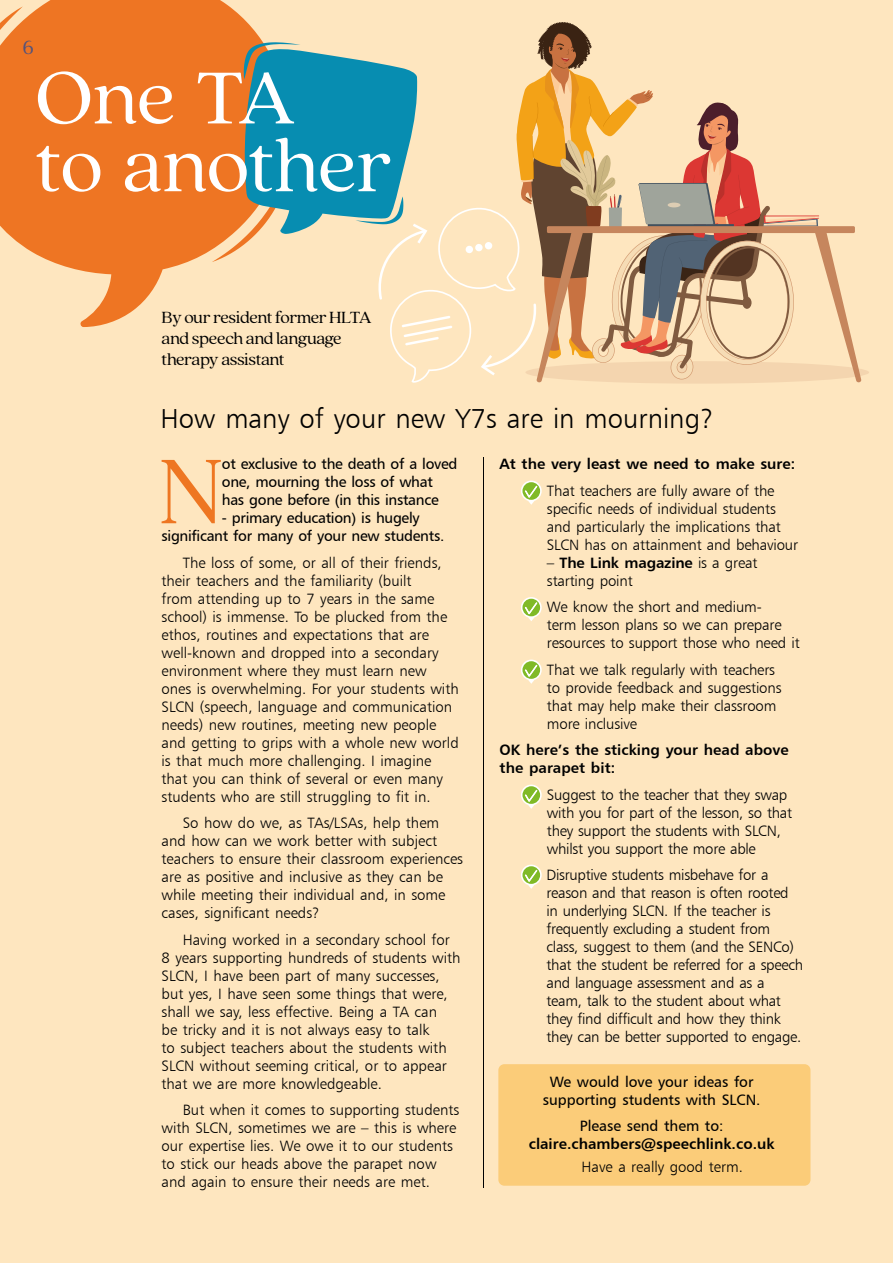
<style>
.page{position:relative;width:893px;height:1263px;background:#fee6bf}
.page>*{position:absolute;margin:0;border:0;box-sizing:border-box;transform-origin:0 0}
.t1{font:300 102px "Quincy CF";color:#ee7622}
.t2{font:81.6px/67.8px "Quincy CF";letter-spacing:-.01em;color:#fff}
.t3{font:27.45px "Humanist 777 BT Light B";color:#000}
.t4{font:21px "Quincy CF";color:#55537a}
.t5{font:18px/21px "Quincy CF";letter-spacing:-.02em;color:#000}
.t6{font:15px/18px "Humanist 777 BT Light B";color:#000}
.t7{font:15px/18px "Humanist 777 BT Light B";letter-spacing:-.02em;color:#000}
.t8{font:15px/18px "Humanist 777 BT Roman B";letter-spacing:-.02em;color:#000}
.t9{font:15px/18px "Humanist 777 BT Bold B";color:#000}
.t10{font:15px/18px "Humanist 777 BT Roman B";color:#000;text-align:center}
.s1{font-family:"Humanist 777 BT Light B"}
</style>
<div class="page">
<svg style="left:0;top:0;width:247px;height:327px;fill:#ee7523"></svg>
<svg style="left:0;top:6px;width:23px;height:86px"></svg>
<div style="left:470px;top:476px;width:28px;height:712px;background:#000;opacity:.75"></div>
<div style="left:498px;top:1064px;width:312px;height:122px;background:#fbcc79;border-radius:6px"></div>
<svg style="left:524px;top:498px;width:15px;height:7px"></svg>
<div style="left:511px;top:474px;width:39px;height:24px;background:#fff;opacity:.75"></div>
<div style="left:512px;top:487px;width:38px;height:11px;background:#000;opacity:.75"></div>
<svg style="left:524px;top:615px;width:14px;height:6px"></svg>
<div style="left:511px;top:591px;width:39px;height:23px;background:#fff;opacity:.75"></div>
<div style="left:512px;top:603px;width:38px;height:12px;background:#000;opacity:.75"></div>
<svg style="left:524px;top:677px;width:15px;height:7px"></svg>
<div style="left:511px;top:653px;width:39px;height:24px;background:#fff;opacity:.75"></div>
<div style="left:512px;top:666px;width:38px;height:11px;background:#000;opacity:.75"></div>
<svg style="left:524px;top:802px;width:15px;height:7px"></svg>
<div style="left:511px;top:778px;width:39px;height:24px;background:#fff;opacity:.75"></div>
<div style="left:512px;top:791px;width:38px;height:11px;background:#000;opacity:.75"></div>
<svg style="left:524px;top:882px;width:15px;height:7px"></svg>
<div style="left:511px;top:858px;width:39px;height:24px;background:#fff;opacity:.75"></div>
<div style="left:512px;top:871px;width:38px;height:11px;background:#000;opacity:.75"></div>
<svg style="left:212px;top:22px;width:649px;height:362px"></svg>
<h3 class="t4" style="left:23px;top:36px;width:12px">6</h3>
<h2 class="t2" style="left:35px;top:65px;width:357px">One TA<br>to another</h2>
<p class="t5" style="left:162px;top:307px;width:211px">By our resident former HLTA and speech and language therapy assistant</p>
<h3 class="t3" style="left:161px;top:401px;width:555px">How many of your new Y7s are in mourning?</h3>
<h1 class="t1" style="left:159px;top:432px;width:67px">N</h1>
<p class="t8" style="left:222px;top:455px;width:237px">ot exclusive to the death of a loved one, mourning the loss of what has gone before (in this instance</p>
<p class="t9" style="left:500px;top:455px;width:297px">At the very least we need to make sure:</p>
<p class="t6" style="left:547px;top:481px;width:253px">That teachers are fully aware of the specific needs of individual students and particularly the implications that SLCN has on attainment and behaviour</p>
<p class="t9" style="left:547px;top:553px;width:212px"><span class="s1">–</span> The Link magazine <span class="s1">is a great</span></p>
<p class="t6" style="left:547px;top:567px;width:216px;line-height:26.5px">starting point<br>We know the short and medium-</p>
<p class="t6" style="left:547px;top:616px;width:254px">term lesson plans so we can prepare resources to support those who need it</p>
<p class="t6" style="left:547px;top:660px;width:236px">That we talk regularly with teachers to provide feedback and suggestions that may help make their classroom more inclusive</p>
<p class="t9" style="left:500px;top:741px;width:291px">OK here’s the sticking your head above the parapet bit:</p>
<p class="t7" style="left:547px;top:785px;width:247px">Suggest to the teacher that they swap with you for part of the lesson, so that they support the students with SLCN, whilst you support the more able</p>
<p class="t7" style="left:546px;top:866px;width:258px">Disruptive students misbehave for a reason and that reason is often rooted in underlying SLCN. If the teacher is frequently excluding a student from class, suggest to them (and the SENCo) that the student be referred for a speech and language assessment and as a team, talk to the student about what they find difficult and how they think they can be better supported to engage.</p>
<p class="t10" style="left:543px;top:1072px;width:219px">We would love your ideas for supporting students with SLCN.</p>
<p class="t10" style="left:580px;top:1117px;width:145px">Please send them to:</p>
<p class="t9" style="left:529px;top:1135px;width:247px">claire.chambers@speechlink.co.uk</p>
<p class="t6" style="left:582px;top:1157px;width:163px">Have a really good term.</p>
<p class="t8" style="left:162px;top:509px;width:284px;text-indent:60px">- primary education) is hugely significant for many of your new students.</p>
<p class="t6" style="left:162px;top:553px;width:299px;text-indent:21px">The loss of some, or all of their friends, their teachers and the familiarity (built<br>from attending up to 7 years in the same school) is immense. To be plucked from the ethos, routines and expectations that are well-known and dropped into a secondary environment where they must learn new ones is overwhelming. For your students with SLCN (speech, language and communication needs) new routines, meeting new people and getting to grips with a whole new world is that much more challenging. I imagine that you can think of several or even many students who are still struggling to fit in.</p>
<p class="t6" style="left:162px;top:814px;width:303px;text-indent:21px">So how do we, as TAs/LSAs, help them and how can we work better with subject teachers to ensure their classroom experiences are as positive and inclusive as they can be while meeting their individual and, in some cases, significant needs?</p>
<p class="t6" style="left:162px;top:930px;width:300px;text-indent:21px">Having worked in a secondary school for 8 years supporting hundreds of students with SLCN, I have been part of many successes, but yes, I have seen some things that were, shall we say, less effective. Being a TA can<br>be tricky and it is not always easy to talk<br>to subject teachers about the students with SLCN without seeming critical, or to appear that we are more knowledgeable.</p>
<p class="t6" style="left:162px;top:1101px;width:299px;text-indent:21px">But when it comes to supporting students with SLCN, sometimes we are – this is where our expertise lies. We owe it to our students to stick our heads above the parapet now and again to ensure their needs are met.</p>
</div>
